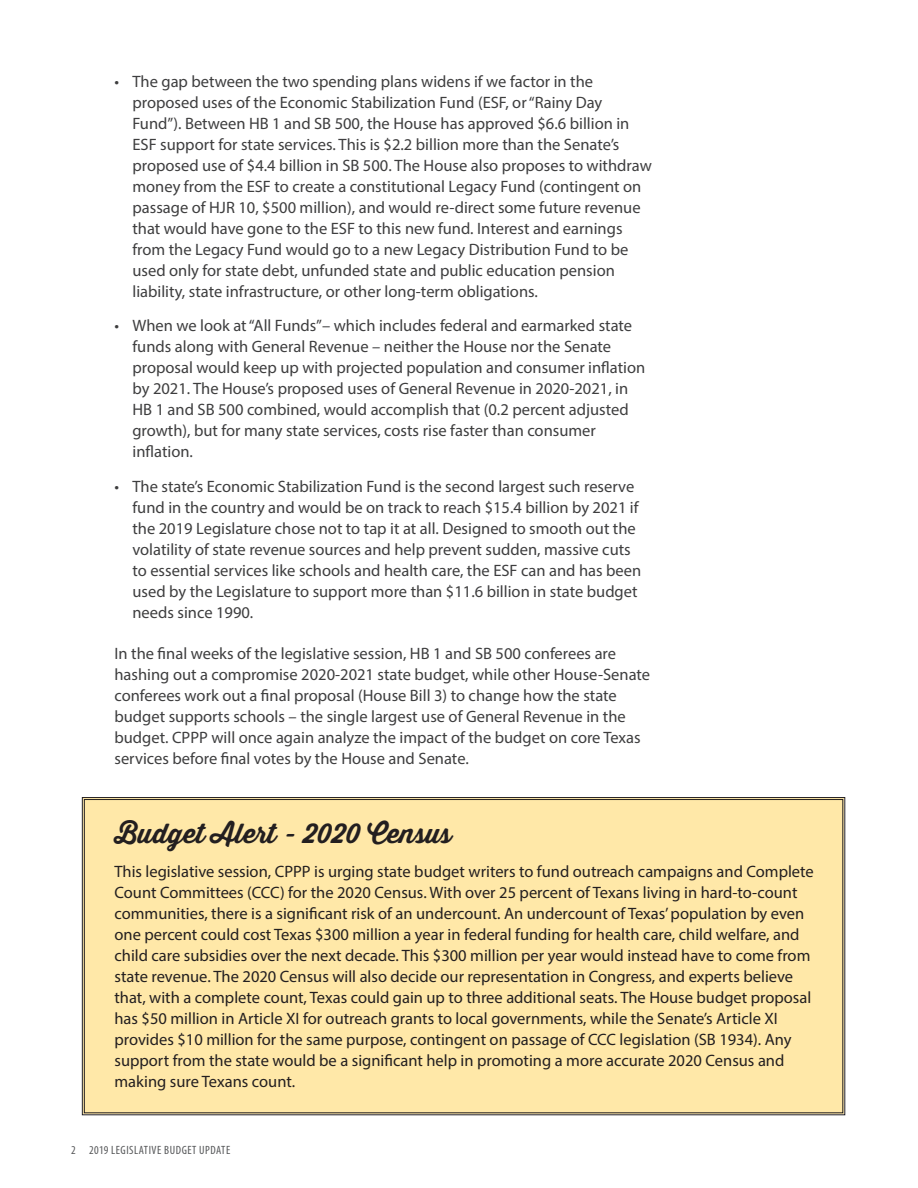
<style>
.page{position:relative;width:918px;height:1188px;background:#fff}
.page>*{position:absolute;margin:0;border:0;box-sizing:border-box;transform-origin:0 0}
.t1{font:700 27px "Thirsty Soft";color:#231f20}
.t2{font:16.5px/21px "Myriad Pro";color:#3e3e3f}
.t3{font:16.5px/21px "Myriad Pro";color:#231f20}
.t4{font:condensed 12px "Myriad Pro";letter-spacing:.045em;color:#57585a}
</style>
<div class="page">
<div style="left:81px;top:797px;width:765px;height:319px;background:#ffe8a8"></div>
<p class="t2" style="left:132px;top:71px;width:521px;text-indent:-18px">• The gap between the two spending plans widens if we factor in the proposed uses of the Economic Stabilization Fund (ESF, or “Rainy Day Fund”). Between HB 1 and SB 500, the House has approved $6.6 billion in ESF support for state services. This is $2.2 billion more than the Senate’s proposed use of $4.4 billion in SB 500. The House also proposes to withdraw money from the ESF to create a constitutional Legacy Fund (contingent on passage of HJR 10, $500 million), and would re-direct some future revenue that would have gone to the ESF to this new fund. Interest and earnings from the Legacy Fund would go to a new Legacy Distribution Fund to be used only for state debt, unfunded state and public education pension liability, state infrastructure, or other long-term obligations.</p>
<p class="t2" style="left:132px;top:315px;width:514px;text-indent:-18px">• When we look at “All Funds”– which includes federal and earmarked state funds along with General Revenue – neither the House nor the Senate proposal would keep up with projected population and consumer inflation by 2021. The House’s proposed uses of General Revenue in 2020-2021, in HB 1 and SB 500 combined, would accomplish that (0.2 percent adjusted growth), but for many state services, costs rise faster than consumer inflation.</p>
<p class="t2" style="left:132px;top:476px;width:510px;text-indent:-18px">• The state’s Economic Stabilization Fund is the second largest such reserve fund in the country and would be on track to reach $15.4 billion by 2021 if the 2019 Legislature chose not to tap it at all. Designed to smooth out the volatility of state revenue sources and help prevent sudden, massive cuts to essential services like schools and health care, the ESF can and has been used by the Legislature to support more than $11.6 billion in state budget needs since 1990.</p>
<p class="t2" style="left:114px;top:643px;width:537px">In the final weeks of the legislative session, HB 1 and SB 500 conferees are hashing out a compromise 2020-2021 state budget, while other House-Senate conferees work out a final proposal (House Bill 3) to change how the state budget supports schools – the single largest use of General Revenue in the budget. CPPP will once again analyze the impact of the budget on core Texas services before final votes by the House and Senate.</p>
<p class="t1" style="left:114px;top:813px;width:339px">Budget Alert - 2020 Census</p>
<p class="t3" style="left:114px;top:861px;width:701px">This legislative session, CPPP is urging state budget writers to fund outreach campaigns and Complete Count Committees (CCC) for the 2020 Census. With over 25 percent of Texans living in hard-to-count communities, there is a significant risk of an undercount. An undercount of Texas’ population by even one percent could cost Texas $300 million a year in federal funding for health care, child welfare, and child care subsidies over the next decade. This $300 million per year would instead have to come from state revenue. The 2020 Census will also decide our representation in Congress, and experts believe that, with a complete count, Texas could gain up to three additional seats. The House budget proposal has $50 million in Article XI for outreach grants to local governments, while the Senate’s Article XI provides $10 million for the same purpose, contingent on passage of CCC legislation (SB 1934). Any support from the state would be a significant help in promoting a more accurate 2020 Census and making sure Texans count.</p>
<p class="t4" style="left:71px;top:1143px;width:161px">2 2019 LEGISLATIVE BUDGET UPDATE</p>
</div>
